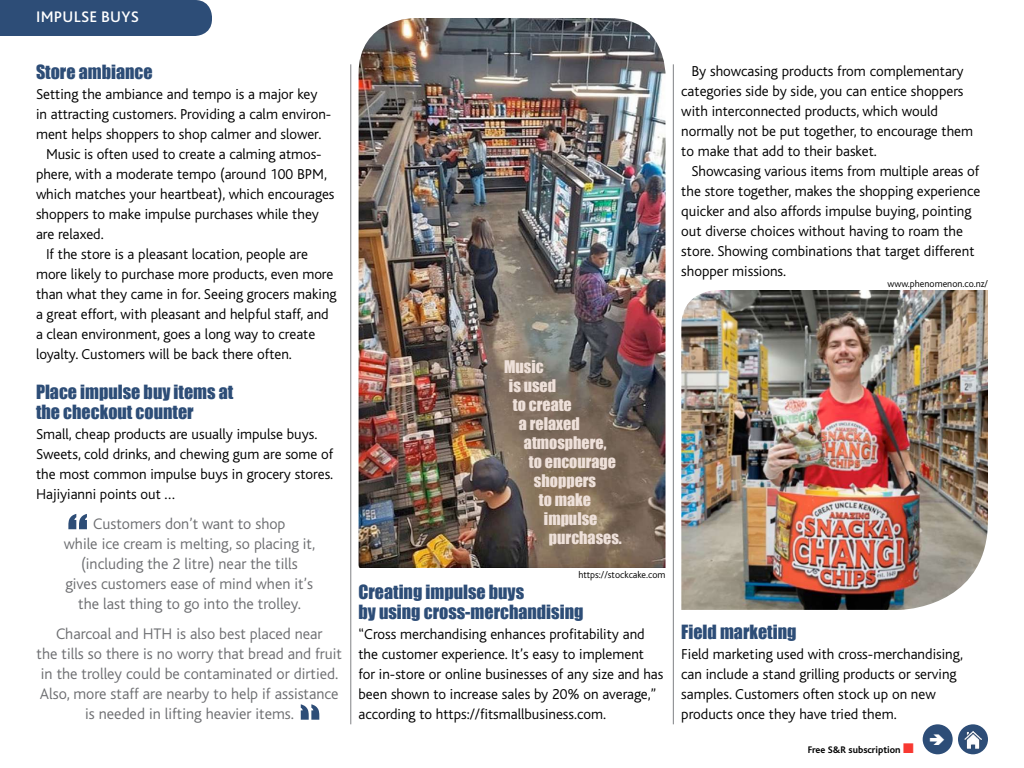
<style>
.page{position:relative;width:1024px;height:768px;background:#fff}
.page>*{position:absolute;margin:0;border:0;box-sizing:border-box;transform-origin:0 0}
.t1{font:60px "Impact";color:#2d4d77}
.t2{font:18px/20px "Impact";color:#2d4d77}
.t3{font:300 16px/20px "Bliss";color:#6d6e71;text-align:center}
.t4{font:16px "Impact";color:#eee0d9}
.t5{font:500 16px "Bliss Pro";letter-spacing:.015em;color:#fff}
.t6{font:300 15px/20px "Bliss";color:#000}
.t7{font:300 10px "Bliss";color:#000}
.t8{font:700 10px "Bliss";color:#000}
.s1{color:#f83831}
</style>
<div class="page">
<div style="left:923px;top:724px;width:30px;height:30px;background:#2d4d77;border-radius:50%"></div>
<div style="left:958px;top:724px;width:30px;height:30px;background:#2d4d77;border-radius:50%"></div>
<img style="left:964px;top:731px;width:18px;height:17px">
<div style="left:0;top:0;width:212px;height:36px;background:#2d4d77"></div>
<hr style="left:351px;top:64px;width:1px;height:660px;background:#808285">
<hr style="left:673px;top:64px;width:1px;height:660px;background:#808285">
<img style="left:358px;top:18px;width:307px;height:550px">
<img style="left:681px;top:290px;width:307px;height:320px">
<p class="t5" style="left:36px;top:6px;width:104px">IMPULSE BUYS</p>
<p class="t2" style="left:36px;top:61px;width:118px">Store ambiance</p>
<p class="t6" style="left:36px;top:84px;width:283px">Setting the ambiance and tempo is a major key</p>
<p class="t6" style="left:36px;top:104px;width:295px">in attracting customers. Providing a calm environ-</p>
<p class="t6" style="left:36px;top:124px;width:287px">ment helps shoppers to shop calmer and slower.</p>
<p class="t6" style="left:46px;top:144px;width:276px">Music is often used to create a calming atmos-</p>
<p class="t6" style="left:36px;top:164px;width:293px">phere, with a moderate tempo (around 100 BPM,</p>
<p class="t6" style="left:36px;top:184px;width:300px">which matches your heartbeat), which encourages</p>
<p class="t6" style="left:36px;top:204px;width:284px">shoppers to make impulse purchases while they</p>
<p class="t6" style="left:36px;top:224px;width:69px">are relaxed.</p>
<p class="t6" style="left:46px;top:244px;width:263px">If the store is a pleasant location, people are</p>
<p class="t6" style="left:36px;top:264px;width:299px">more likely to purchase more products, even more</p>
<p class="t6" style="left:36px;top:284px;width:302px">than what they came in for. Seeing grocers making</p>
<p class="t6" style="left:36px;top:304px;width:294px">a great effort, with pleasant and helpful staff, and</p>
<p class="t6" style="left:36px;top:324px;width:281px">a clean environment, goes a long way to create</p>
<p class="t6" style="left:36px;top:344px;width:257px">loyalty. Customers will be back there often.</p>
<p class="t2" style="left:36px;top:381px;width:199px">Place impulse buy items at the checkout counter</p>
<p class="t6" style="left:36px;top:424px;width:299px">Small, cheap products are usually impulse buys.<br>Sweets, cold drinks, and chewing gum are some of the most common impulse buys in grocery stores.<br>Hajiyianni points out …</p>
<p class="t3" style="left:64px;top:514px;width:253px">Customers don’t want to shop<br>while ice cream is melting, so placing it, (including the 2 litre) near the tills gives customers ease of mind when it’s the last thing to go into the trolley.</p>
<p class="t3" style="left:37px;top:624px;width:307px">Charcoal and HTH is also best placed near<br>the tills so there is no worry that bread and fruit in the trolley could be contaminated or dirtied.<br>Also, more staff are nearby to help if assistance is needed in lifting heavier items.</p>
<h1 class="t1" style="left:67px;top:491px;width:22px">“</h1>
<p class="t6" style="left:681px;top:61px;width:293px;text-indent:10px">By showcasing products from complementary categories side by side, you can entice shoppers with interconnected products, which would normally not be put together, to encourage them to make that add to their basket.</p>
<p class="t6" style="left:681px;top:161px;width:301px;text-indent:10px">Showcasing various items from multiple areas of the store together, makes the shopping experience quicker and also affords impulse buying, pointing out diverse choices without having to roam the store. Showing combinations that target different shopper missions.</p>
<p class="t7" style="left:888px;top:278px;width:102px">www.phenomenon.co.nz/</p>
<p class="t4" style="left:504px;top:354px;width:41px">Music</p>
<p class="t4" style="left:509px;top:373px;width:49px">is used</p>
<p class="t4" style="left:513px;top:392px;width:60px">to create</p>
<p class="t4" style="left:519px;top:411px;width:62px">a relaxed</p>
<p class="t4" style="left:524px;top:430px;width:84px">atmosphere,</p>
<p class="t4" style="left:529px;top:449px;width:89px">to encourage</p>
<p class="t4" style="left:534px;top:468px;width:64px">shoppers</p>
<p class="t4" style="left:539px;top:487px;width:54px">to make</p>
<p class="t4" style="left:544px;top:506px;width:55px">impulse</p>
<p class="t4" style="left:549px;top:525px;width:74px">purchases.</p>
<p class="t7" style="left:578px;top:569px;width:89px">https://stockcake.com</p>
<p class="t2" style="left:358px;top:581px;width:226px">Creating impulse buys<br>by using cross-merchandising</p>
<p class="t6" style="left:358px;top:624px;width:306px">“Cross merchandising enhances profitability and the customer experience. It’s easy to implement for in-store or online businesses of any size and has been shown to increase sales by 20% on average,” according to https://fitsmallbusiness.com.</p>
<p class="t2" style="left:681px;top:622px;width:117px">Field marketing</p>
<p class="t6" style="left:681px;top:645px;width:283px">Field marketing used with cross-merchandising, can include a stand grilling products or serving samples. Customers often stock up on new products once they have tried them.</p>
<p class="t8" style="left:808px;top:745px;width:108px">Free S&amp;R subscription <span class="s1">■</span></p>
</div>
